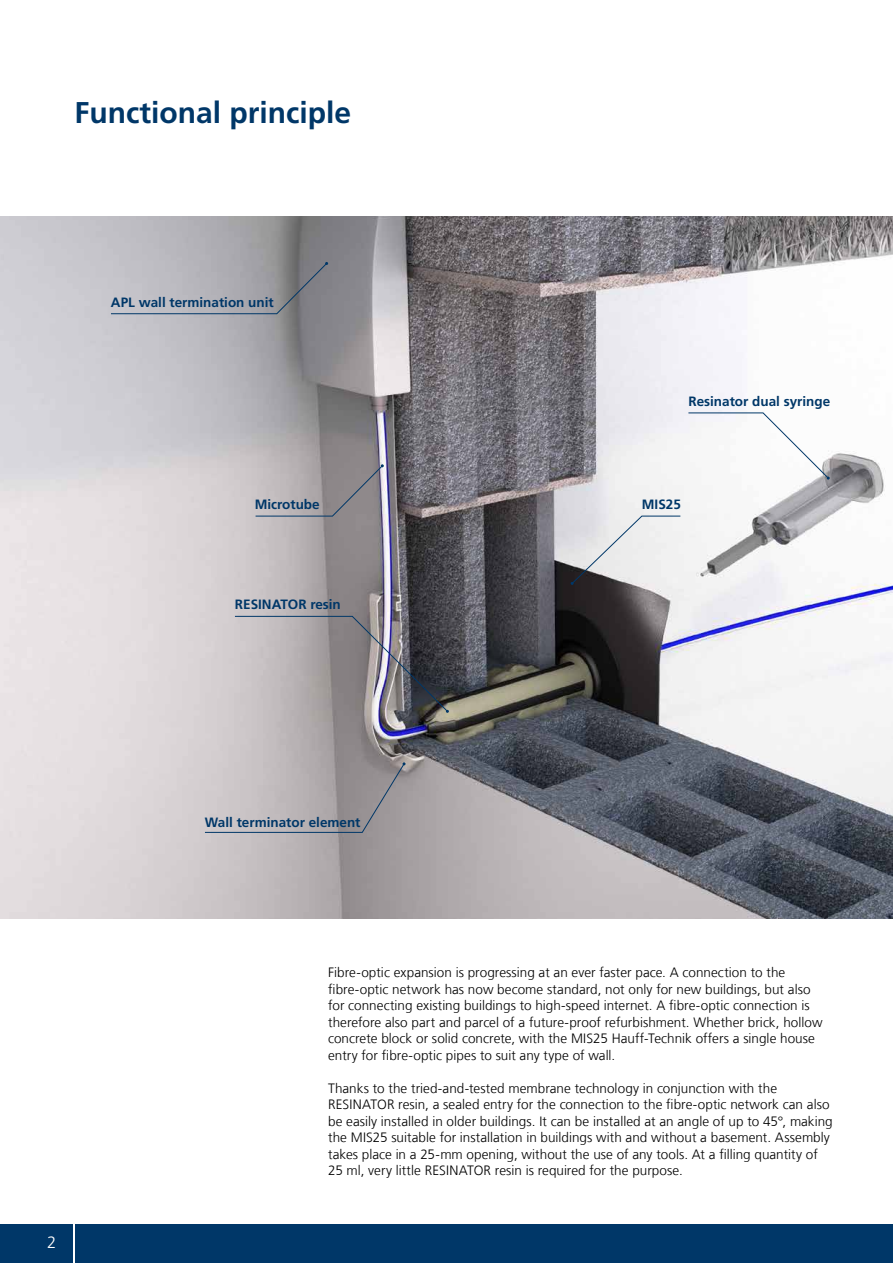
<style>
.page{position:relative;width:893px;height:1263px;background:#fff}
.page>*{position:absolute;margin:0;border:0;box-sizing:border-box;transform-origin:0 0}
.t1{font:700 30px "Frutigerfor Hauff";color:#003768}
.t2{font:300 16.5px "Frutigerfor Hauff";color:#fff}
.t3{font:300 13.5px/16.5px "Frutigerfor Hauff";letter-spacing:.005em;color:#000}
.t4{font:700 13.5px "Frutigerfor Hauff";color:#003768}
</style>
<div class="page">
<div style="left:0;top:1225px;width:893px;height:38px;background:#003768"></div>
<hr style="left:73px;top:1213px;width:1px;height:50px;background:#fff">
<img style="left:0;top:217px;width:893px;height:701px">
<svg style="left:204px;top:762px;width:202px;height:71px;background:#afaaac"></svg>
<svg style="left:571px;top:515px;width:110px;height:70px"></svg>
<svg style="left:234px;top:616px;width:215px;height:97px;background:#918d91"></svg>
<svg style="left:688px;top:412px;width:142px;height:68px"></svg>
<svg style="left:110px;top:262px;width:218px;height:52px;background:#a5a5ab"></svg>
<svg style="left:255px;top:464px;width:129px;height:53px;background:#a29da1"></svg>
<h1 class="t1" style="left:74px;top:94px;width:278px">Functional principle</h1>
<p class="t4" style="left:111px;top:294px;width:164px">APL wall termination unit</p>
<p class="t4" style="left:255px;top:496px;width:67px">Microtube</p>
<p class="t4" style="left:235px;top:596px;width:107px">RESINATOR resin</p>
<p class="t4" style="left:688px;top:393px;width:143px">Resinator dual syringe</p>
<p class="t4" style="left:642px;top:496px;width:41px">MIS25</p>
<p class="t2" style="left:47px;top:1232px;width:11px">2</p>
<p class="t4" style="left:205px;top:814px;width:157px">Wall terminator element</p>
<p class="t3" style="left:328px;top:964px;width:496px">Fibre-optic expansion is progressing at an ever faster pace. A connection to the fibre-optic network has now become standard, not only for new buildings, but also for connecting existing buildings to high-speed internet. A fibre-optic connection is therefore also part and parcel of a future-proof refurbishment. Whether brick, hollow concrete block or solid concrete, with the MIS25 Hauff-Technik offers a single house entry for fibre-optic pipes to suit any type of wall.</p>
<p class="t3" style="left:328px;top:1080px;width:506px">Thanks to the tried-and-tested membrane technology in conjunction with the RESINATOR resin, a sealed entry for the connection to the fibre-optic network can also be easily installed in older buildings. It can be installed at an angle of up to 45°, making the MIS25 suitable for installation in buildings with and without a basement. Assembly takes place in a 25-mm opening, without the use of any tools. At a filling quantity of 25 ml, very little RESINATOR resin is required for the purpose.</p>
</div>
